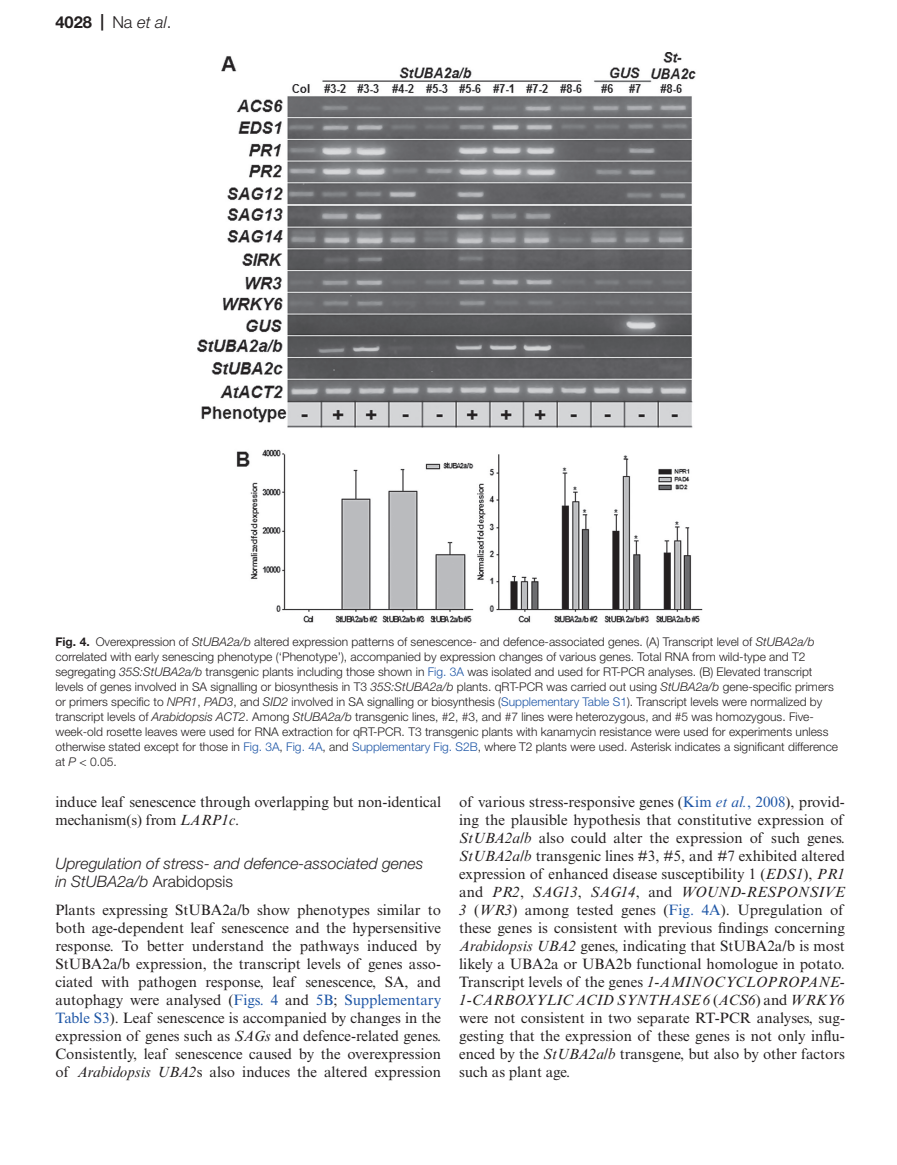
<style>
.page{position:relative;width:897px;height:1165px;background:#fff}
.page>*{position:absolute;margin:0;border:0;box-sizing:border-box;transform-origin:0 0}
.t1{font:700 16.5px "Helvetica Neue LT Std";color:#231f20}
.t2{font:italic 300 15.75px/18px "Helvetica Neue LT Std";color:#231f20}
.t3{font:15px/18px "Times New Roman MT Std";letter-spacing:-.005em;color:#231f20;text-align:justify}
.t4{font:300 12px/15px "Helvetica Neue LT Std";color:#231f20}
.s1{font-weight:300}
.s2{font-weight:300;font-style:italic}
.s3{font-weight:700}
.s4{font-style:italic}
.s5{color:#1e56a6}
.s6{font-style:normal}
.s7{font-style:italic;color:#1e56a6}
</style>
<div class="page">
<img style="left:198px;top:52px;width:504px;height:570px">
<p class="t1" style="left:55px;top:12px;width:117px">4028 | <span class="s1">Na</span> <span class="s2">et al</span><span class="s1">.</span></p>
<p class="t4" style="left:55px;top:634px;width:784px"><span class="s3">Fig. 4.</span> Overexpression of <span class="s4">StUBA2a/b</span> altered expression patterns of senescence- and defence-associated genes. (A) Transcript level of <span class="s4">StUBA2a/b </span>correlated with early senescing phenotype (‘Phenotype’), accompanied by expression changes of various genes. Total RNA from wild-type and T2 segregating <span class="s4">35S:StUBA2a/b</span> transgenic plants including those shown in <span class="s5">Fig. 3A</span> was isolated and used for RT-PCR analyses. (B) Elevated transcript levels of genes involved in SA signalling or biosynthesis in T3 <span class="s4">35S:StUBA2a/b</span> plants. qRT-PCR was carried out using <span class="s4">StUBA2a/b</span> gene-specific primers or primers specific to <span class="s4">NPR1</span>, <span class="s4">PAD3</span>, and <span class="s4">SID2</span> involved in SA signalling or biosynthesis (<span class="s5">Supplementary Table S1</span>). Transcript levels were normalized by transcript levels of <span class="s4">Arabidopsis ACT2</span>. Among <span class="s4">StUBA2a/b</span> transgenic lines, #2, #3, and #7 lines were heterozygous, and #5 was homozygous. Five&shy;week-old rosette leaves were used for RNA extraction for qRT-PCR. T3 transgenic plants with kanamycin resistance were used for experiments unless otherwise stated except for those in <span class="s5">Fig. 3A</span>, <span class="s5">Fig. 4A</span>, and <span class="s5">Supplementary Fig. S2B</span>, where T2 plants were used. Asterisk indicates a significant difference at <span class="s4">P</span> &lt; 0.05.</p>
<p class="t3" style="left:55px;top:792px;width:387px">induce leaf senescence through overlapping but non-identical mechanism(s) from <span class="s4">LARP1c</span>.</p>
<p class="t2" style="left:55px;top:853px;width:369px">Upregulation of stress- and defence-associated genes in StUBA2a/b <span class="s6">Arabidopsis</span></p>
<p class="t3" style="left:55px;top:900px;width:387px">Plants expressing StUBA2a/b show phenotypes similar to both age-dependent leaf senescence and the hypersensitive response. To better understand the pathways induced by StUBA2a/b expression, the transcript levels of genes asso&shy;ciated with pathogen response, leaf senescence, SA, and autophagy were analysed (<span class="s5">Figs. 4</span> and <span class="s5">5B</span>; <span class="s5">Supplementary Table S3</span>). Leaf senescence is accompanied by changes in the expression of genes such as <span class="s4">SAGs</span> and defence-related genes.<br>Consistently, leaf senescence caused by the overexpression of <span class="s4">Arabidopsis UBA2</span>s also induces the altered expression</p>
<p class="t3" style="left:459px;top:792px;width:387px">of various stress-responsive genes (<span class="s5">Kim</span> <span class="s7">et al.</span><span class="s5">, 2008</span>), provid&shy;ing the plausible hypothesis that constitutive expression of <span class="s4">StUBA2a/b</span> also could alter the expression of such genes.<br><span class="s4">StUBA2a/b</span> transgenic lines #3, #5, and #7 exhibited altered expression of enhanced disease susceptibility 1 (<span class="s4">EDS1</span>), <span class="s4">PR1 </span>and <span class="s4">PR2</span>, <span class="s4">SAG13</span>, <span class="s4">SAG14</span>, and <span class="s4">WOUND-RESPONSIVE 3</span> (<span class="s4">WR3</span>) among tested genes (<span class="s5">Fig. 4A</span>). Upregulation of these genes is consistent with previous findings concerning <span class="s4">Arabidopsis UBA2</span> genes, indicating that StUBA2a/b is most likely a UBA2a or UBA2b functional homologue in potato.<br>Transcript levels of the genes <span class="s4">1-AMINOCYCLOPROPANE-1-CARBOXYLIC ACID SYNTHASE 6</span> (<span class="s4">ACS6</span>) and <span class="s4">WRKY6 </span>were not consistent in two separate RT-PCR analyses, sug&shy;gesting that the expression of these genes is not only influ&shy;enced by the <span class="s4">StUBA2a/b</span> transgene, but also by other factors such as plant age.</p>
</div>
